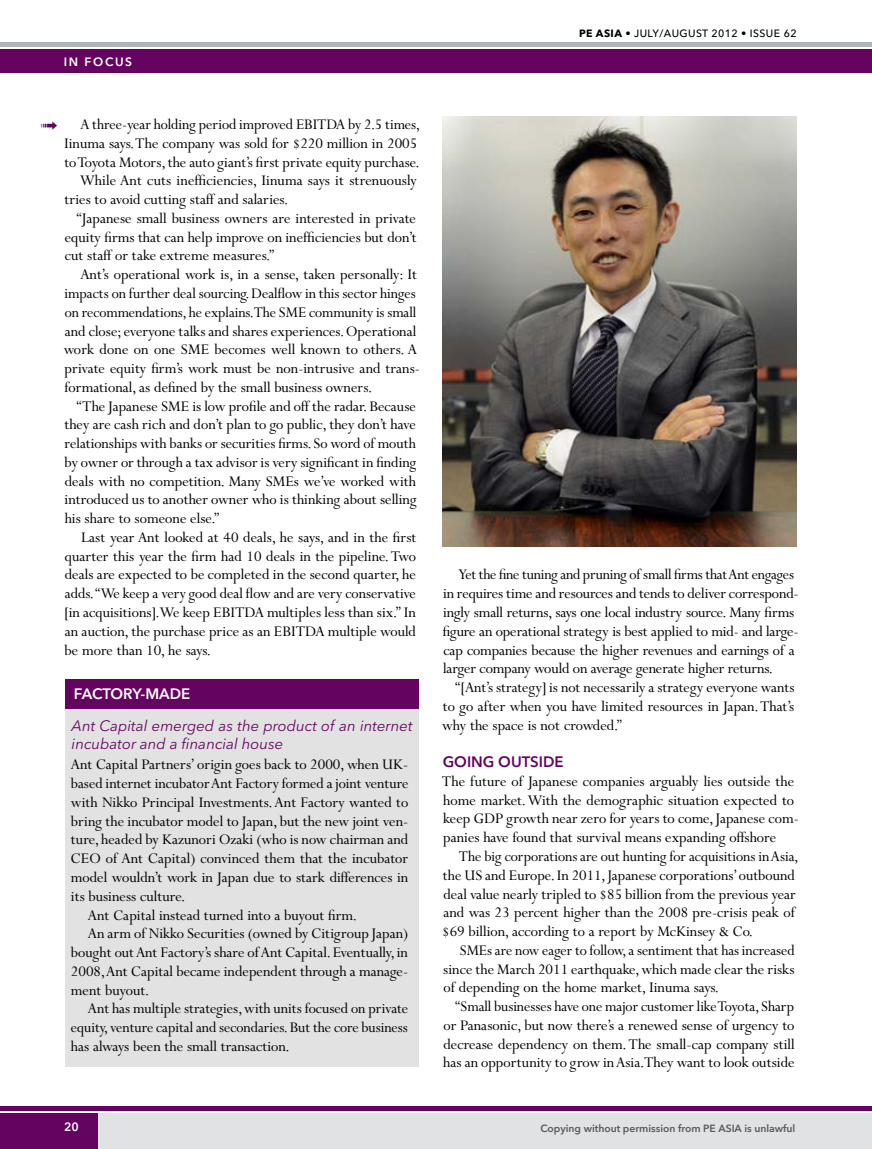
<style>
.page{position:relative;width:872px;height:1149px;background:#fff}
.page>*{position:absolute;margin:0;border:0;box-sizing:border-box;transform-origin:0 0}
.t1{font:16.5px/18.8px "Perpetua MT Pro";color:#000}
.t2{font:italic 15px/18px "Avenir Next LT Pro";color:#650360}
.t3{font:600 15px "Avenir Next LT Pro";color:#650360}
.t4{font:600 15px "Avenir Next LT Pro";color:#fff}
.t5{font:600 12px "Avenir Next LT Pro";color:#fff}
.t6{font:500 10.5px "Avenir Next LT Pro";letter-spacing:.04em;color:#000}
.t7{font:600 10.35px "Avenir Next LT Pro";color:#58595b}
.s1{font-weight:700}
</style>
<div class="page">
<div style="left:54px;top:1112px;width:818px;height:36px;background:#e1e2e3"></div>
<hr style="left:0;top:43px;width:872px;height:4px;background:#b1b4b6">
<div style="left:0;top:49px;width:872px;height:23px;background:#650360"></div>
<div style="left:0;top:1112px;width:97px;height:36px;background:#650360"></div>
<hr style="left:0;top:1106px;width:872px;height:4px;background:#650360">
<div style="left:65px;top:682px;width:353px;height:384px;background:#e3e2e3"></div>
<div style="left:65px;top:679px;width:353px;height:30px;background:#650360"></div>
<img style="left:443px;top:117px;width:353px;height:429px">
<p class="t5" style="left:64px;top:54px;width:51px">in focus</p>
<p class="t1" style="left:80px;top:115px;width:341px">A three-year holding period improved EBITDA by 2.5 times,</p>
<p class="t1" style="left:64px;top:134px;width:355px">Iinuma says. The company was sold for $220 million in 2005</p>
<p class="t1" style="left:64px;top:152px;width:356px">to Toyota Motors, the auto giant’s first private equity purchase.</p>
<p class="t1" style="left:80px;top:171px;width:338px">While Ant cuts inefficiencies, Iinuma says it strenuously</p>
<p class="t1" style="left:64px;top:190px;width:225px">tries to avoid cutting staff and salaries.</p>
<p class="t1" style="left:77px;top:209px;width:341px">“Japanese small business owners are interested in private</p>
<p class="t1" style="left:65px;top:227px;width:353px">equity firms that can help improve on inefficiencies but don’t</p>
<p class="t1" style="left:65px;top:246px;width:211px">cut staff or take extreme measures.”</p>
<p class="t1" style="left:80px;top:265px;width:338px">Ant’s operational work is, in a sense, taken personally: It</p>
<p class="t1" style="left:65px;top:284px;width:353px">impacts on further deal sourcing. Dealflow in this sector hinges</p>
<p class="t1" style="left:65px;top:302px;width:353px">on recommendations, he explains. The SME community is small</p>
<p class="t1" style="left:65px;top:321px;width:353px">and close; everyone talks and shares experiences. Operational</p>
<p class="t1" style="left:64px;top:340px;width:355px">work done on one SME becomes well known to others. A</p>
<p class="t1" style="left:65px;top:359px;width:357px">private equity firm’s work must be non-intrusive and trans-</p>
<p class="t1" style="left:65px;top:377px;width:309px">formational, as defined by the small business owners.</p>
<p class="t1" style="left:77px;top:396px;width:341px">“The Japanese SME is low profile and off the radar. Because</p>
<p class="t1" style="left:64px;top:415px;width:353px">they are cash rich and don’t plan to go public, they don’t have</p>
<p class="t1" style="left:65px;top:434px;width:353px">relationships with banks or securities firms. So word of mouth</p>
<p class="t1" style="left:65px;top:452px;width:353px">by owner or through a tax advisor is very significant in finding</p>
<p class="t1" style="left:65px;top:471px;width:353px">deals with no competition. Many SMEs we’ve worked with</p>
<p class="t1" style="left:65px;top:490px;width:354px">introduced us to another owner who is thinking about selling</p>
<p class="t1" style="left:65px;top:509px;width:156px">his share to someone else.”</p>
<p class="t1" style="left:81px;top:527px;width:337px">Last year Ant looked at 40 deals, he says, and in the first</p>
<p class="t1" style="left:65px;top:546px;width:353px">quarter this year the firm had 10 deals in the pipeline. Two</p>
<p class="t1" style="left:65px;top:565px;width:353px">deals are expected to be completed in the second quarter, he</p>
<p class="t1" style="left:65px;top:584px;width:352px">adds. “We keep a very good deal flow and are very conservative</p>
<p class="t1" style="left:64px;top:602px;width:353px">[in acquisitions]. We keep EBITDA multiples less than six.” In</p>
<p class="t1" style="left:65px;top:621px;width:353px">an auction, the purchase price as an EBITDA multiple would</p>
<p class="t1" style="left:65px;top:640px;width:148px">be more than 10, he says.</p>
<p class="t4" style="left:74px;top:684px;width:19px">Fact</p>
<p class="t4" style="left:110px;top:684px;width:47px">ory-made</p>
<p class="t2" style="left:72px;top:716px;width:342px">Ant Capital emerged as the product of an internet incubator and a financial house</p>
<p class="t1" style="left:71px;top:755px;width:339px">Ant Capital Partners’ origin goes back to 2000, when UK-</p>
<p class="t1" style="left:71px;top:774px;width:339px">based internet incubator Ant Factory formed a joint venture</p>
<p class="t1" style="left:71px;top:792px;width:339px">with Nikko Principal Investments. Ant Factory wanted to</p>
<p class="t1" style="left:71px;top:811px;width:339px">bring the incubator model to Japan, but the new joint ven-</p>
<p class="t1" style="left:71px;top:830px;width:339px">ture, headed by Kazunori Ozaki (who is now chairman and</p>
<p class="t1" style="left:71px;top:849px;width:339px">CEO of Ant Capital) convinced them that the incubator</p>
<p class="t1" style="left:71px;top:867px;width:339px">model wouldn’t work in Japan due to stark differences in</p>
<p class="t1" style="left:71px;top:886px;width:116px">its business culture.</p>
<p class="t1" style="left:88px;top:905px;width:270px">Ant Capital instead turned into a buyout firm.</p>
<p class="t1" style="left:88px;top:924px;width:322px">An arm of Nikko Securities (owned by Citigroup Japan)</p>
<p class="t1" style="left:71px;top:942px;width:338px">bought out Ant Factory’s share of Ant Capital. Eventually, in</p>
<p class="t1" style="left:71px;top:961px;width:339px">2008, Ant Capital became independent through a manage-</p>
<p class="t1" style="left:71px;top:980px;width:80px">ment buyout.</p>
<p class="t1" style="left:88px;top:999px;width:322px">Ant has multiple strategies, with units focused on private</p>
<p class="t1" style="left:71px;top:1017px;width:338px">equity, venture capital and secondaries. But the core business</p>
<p class="t1" style="left:71px;top:1036px;width:220px">has always been the small transaction.</p>
<p class="t6" style="left:579px;top:27px;width:219px"><span class="s1">PE ASIA</span> • JULY/AUGUST 2012 • ISSUE 62</p>
<p class="t1" style="left:443px;top:565px;width:357px;text-indent:16px">Yet the fine tuning and pruning of small firms that Ant engages in requires time and resources and tends to deliver correspond&shy;ingly small returns, says one local industry source. Many firms figure an operational strategy is best applied to mid- and large&shy;cap companies because the higher revenues and earnings of a larger company would on average generate higher returns.</p>
<p class="t1" style="left:442px;top:677px;width:354px;text-align:justify;text-indent:13px">“[Ant’s strategy] is not necessarily a strategy everyone wants to go after when you have limited resources in Japan. That’s why the space is not crowded.”</p>
<p class="t3" style="left:443px;top:752px;width:34px">Going</p>
<p class="t3" style="left:498px;top:752px;width:23px">outside</p>
<p class="t1" style="left:442px;top:771px;width:358px">The future of Japanese companies arguably lies outside the home market. With the demographic situation expected to keep GDP growth near zero for years to come, Japanese com&shy;panies have found that survival means expanding offshore</p>
<p class="t1" style="left:442px;top:846px;width:358px;text-indent:17px">The big corporations are out hunting for acquisitions in Asia, the US and Europe. In 2011, Japanese corporations’ outbound deal value nearly tripled to $85 billion from the previous year and was 23 percent higher than the 2008 pre-crisis peak of $69 billion, according to a report by McKinsey &amp; Co.</p>
<p class="t1" style="left:443px;top:940px;width:353px;text-align:justify;text-indent:17px">SMEs are now eager to follow, a sentiment that has increased since the March 2011 earthquake, which made clear the risks of depending on the home market, Iinuma says.</p>
<p class="t1" style="left:443px;top:996px;width:353px;text-align:justify;text-indent:12px">“Small businesses have one major customer like Toyota, Sharp or Panasonic, but now there’s a renewed sense of urgency to decrease dependency on them. The small-cap company still has an opportunity to grow in Asia. They want to look outside</p>
<p class="t5" style="left:64px;top:1118px;width:16px">20</p>
<p class="t7" style="left:540px;top:1121px;width:256px">Copying without permission from PE ASIA is unlawful</p>
</div>
